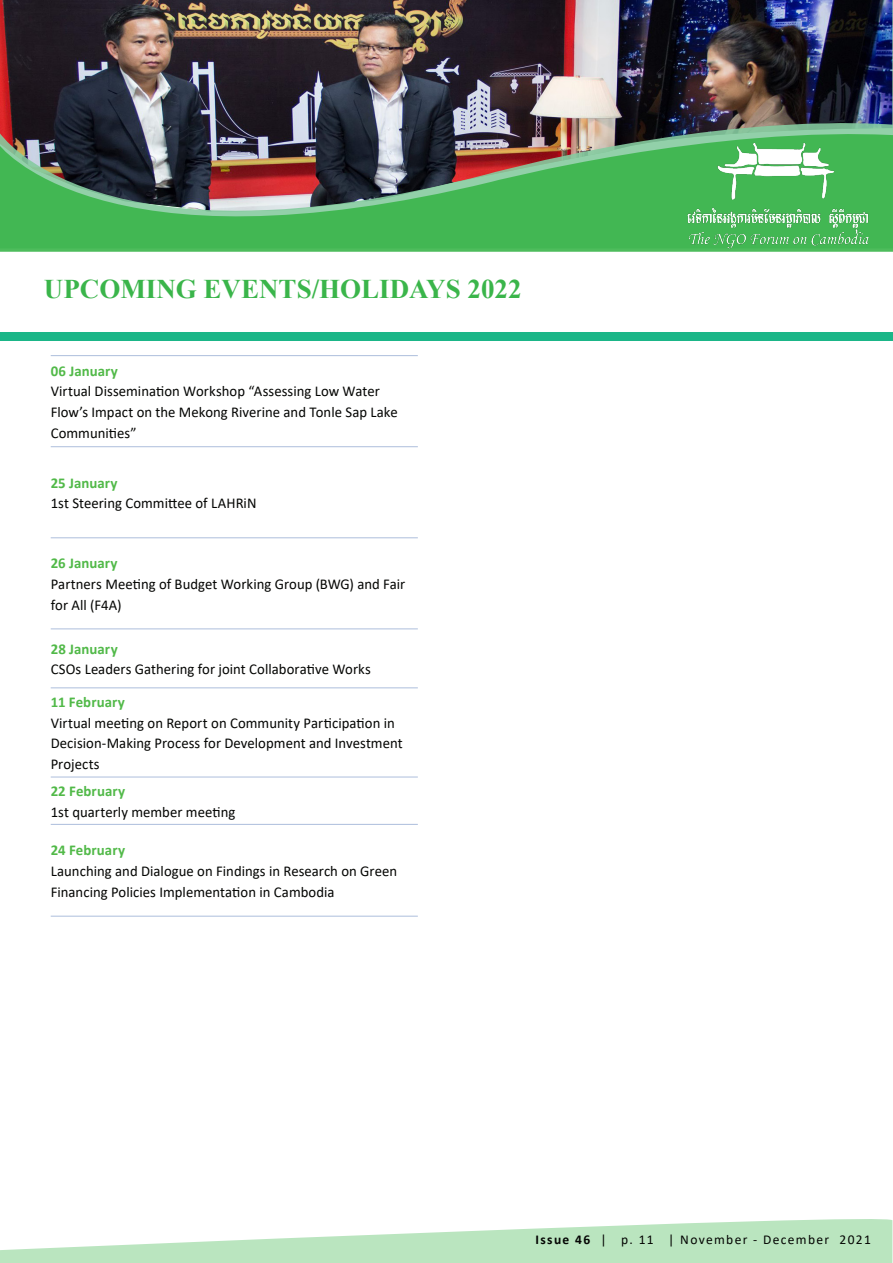
<style>
.page{position:relative;width:893px;height:1263px;background:#fff}
.page>*{position:absolute;margin:0;border:0;box-sizing:border-box;transform-origin:0 0}
.t1{font:700 27px "Times New Roman";color:#3ab54a}
.t2{font:15px/20.7px "Calibri";letter-spacing:.005em;color:#040503}
.t3{font:700 15px "Calibri";letter-spacing:.005em;color:#51b948}
.t4{font:13.5px "Calibri";letter-spacing:.1em;color:#040503}
.s1{font-weight:700}
</style>
<div class="page">
<img style="left:0;top:0;width:892px;height:115px">
<img style="left:0;top:115px;width:893px;height:18px">
<img style="left:0;top:133px;width:893px;height:119px">
<img style="left:681px;top:140px;width:192px;height:111px">
<svg style="left:0;top:1219px;width:892px;height:44px;fill:#bae5bf"></svg>
<div style="left:0;top:332px;width:893px;height:9px;background:#1bb688"></div>
<hr style="left:51px;top:355px;width:367px;height:1px;background:#adbedc">
<hr style="left:51px;top:446px;width:367px;height:1px;background:#adbedc">
<hr style="left:51px;top:537px;width:367px;height:1px;background:#adbedc">
<hr style="left:51px;top:629px;width:367px;height:1px;background:#adbedc">
<hr style="left:51px;top:688px;width:367px;height:1px;background:#adbedc">
<hr style="left:51px;top:777px;width:367px;height:1px;background:#adbedc">
<hr style="left:51px;top:824px;width:367px;height:1px;background:#adbedc">
<hr style="left:51px;top:916px;width:367px;height:1px;background:#adbedc">
<p class="t1" style="left:44px;top:270px;width:479px">UPCOMING EVENTS/HOLIDAYS 2022</p>
<p class="t3" style="left:51px;top:360px;width:69px">06 January</p>
<p class="t2" style="left:51px;top:381px;width:349px">Virtual Dissemination Workshop “Assessing Low Water<br>Flow’s Impact on the Mekong Riverine and Tonle Sap Lake<br>Communities”</p>
<p class="t3" style="left:51px;top:472px;width:68px">25 January</p>
<p class="t2" style="left:51px;top:492px;width:207px">1st Steering Committee of LAHRiN</p>
<p class="t3" style="left:51px;top:553px;width:68px">26 January</p>
<p class="t2" style="left:51px;top:573px;width:356px">Partners Meeting of Budget Working Group (BWG) and Fair for All (F4A)</p>
<p class="t3" style="left:51px;top:638px;width:68px">28 January</p>
<p class="t2" style="left:51px;top:659px;width:322px">CSOs Leaders Gathering for joint Collaborative Works</p>
<p class="t3" style="left:51px;top:691px;width:76px">11 February</p>
<p class="t2" style="left:51px;top:712px;width:353px">Virtual meeting on Report on Community Participation in<br>Decision-Making Process for Development and Investment<br>Projects</p>
<p class="t3" style="left:51px;top:780px;width:76px">22 February</p>
<p class="t2" style="left:51px;top:801px;width:186px">1st quarterly member meeting</p>
<p class="t3" style="left:51px;top:839px;width:76px">24 February</p>
<p class="t2" style="left:51px;top:860px;width:348px">Launching and Dialogue on Findings in Research on Green<br>Financing Policies Implementation in Cambodia</p>
<p class="t4" style="left:536px;top:1230px;width:337px"><span class="s1">Issue 46</span> | p. 11 | November - December 2021</p>
</div>
